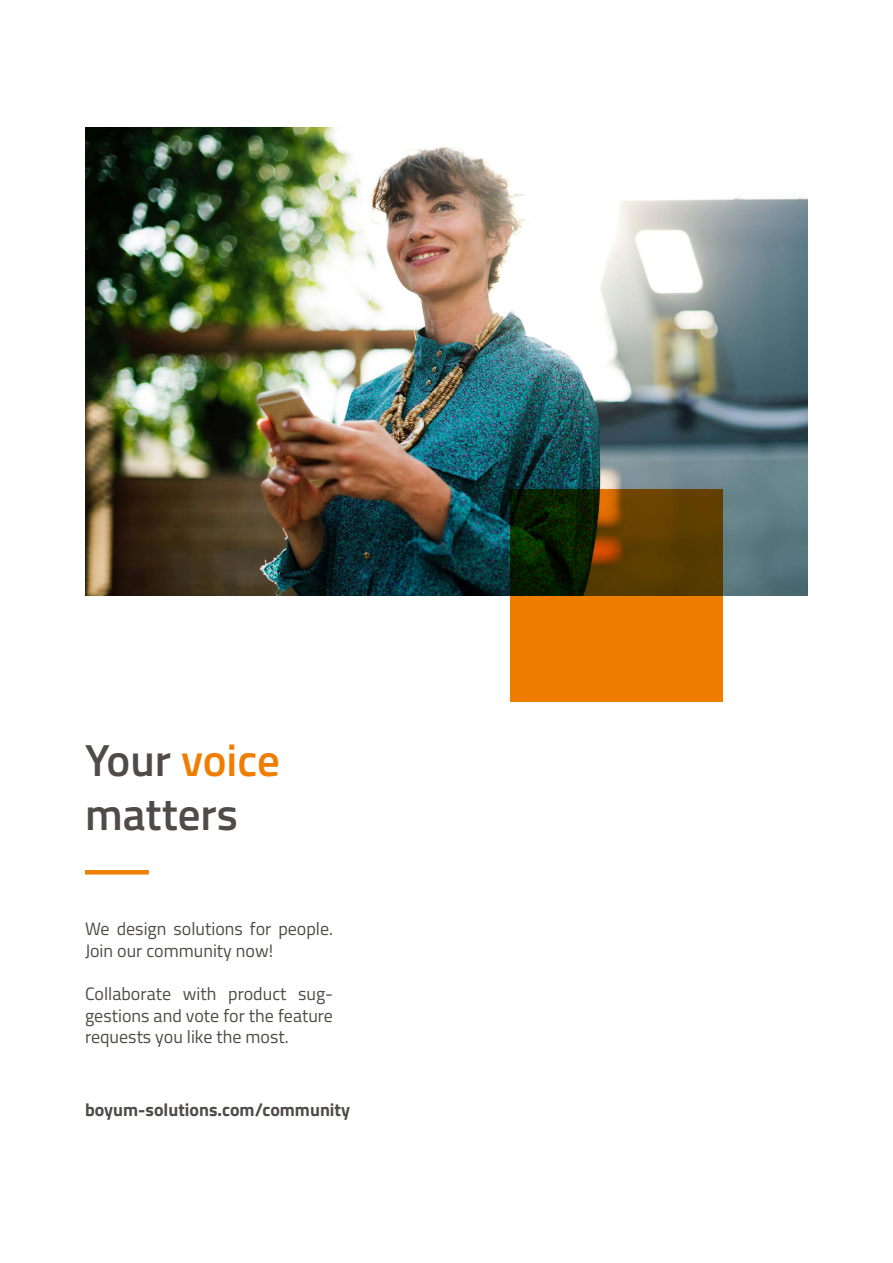
<style>
.page{position:relative;width:893px;height:1263px;background:#fff}
.page>*{position:absolute;margin:0;border:0;box-sizing:border-box;transform-origin:0 0}
.t1{font:600 45px/54px "Titillium Web";color:#504b49}
.t2{font:18px/21.6px "Titillium Web";color:#504b49}
.t3{font:700 18px "Titillium Web";color:#504b49}
.s1{color:#ef7d00}
</style>
<div class="page">
<hr style="left:85px;top:870px;width:64px;height:4px;background:#ef7d00">
<img style="left:85px;top:128px;width:723px;height:467px">
<svg style="left:510px;top:489px;width:213px;height:213px;background:#975700"></svg>
<h1 class="t1" style="left:85px;top:731px;width:196px">Your <span class="s1">voice </span>matters</h1>
<p class="t2" style="left:85px;top:917px;width:250px">We design solutions for people.<br>Join our community now!</p>
<p class="t2" style="left:85px;top:982px;width:250px;text-align:justify">Collaborate with product sug&shy;gestions and vote for the feature requests you like the most.</p>
<p class="t3" style="left:85px;top:1096px;width:267px">boyum-solutions.com/community</p>
</div>
